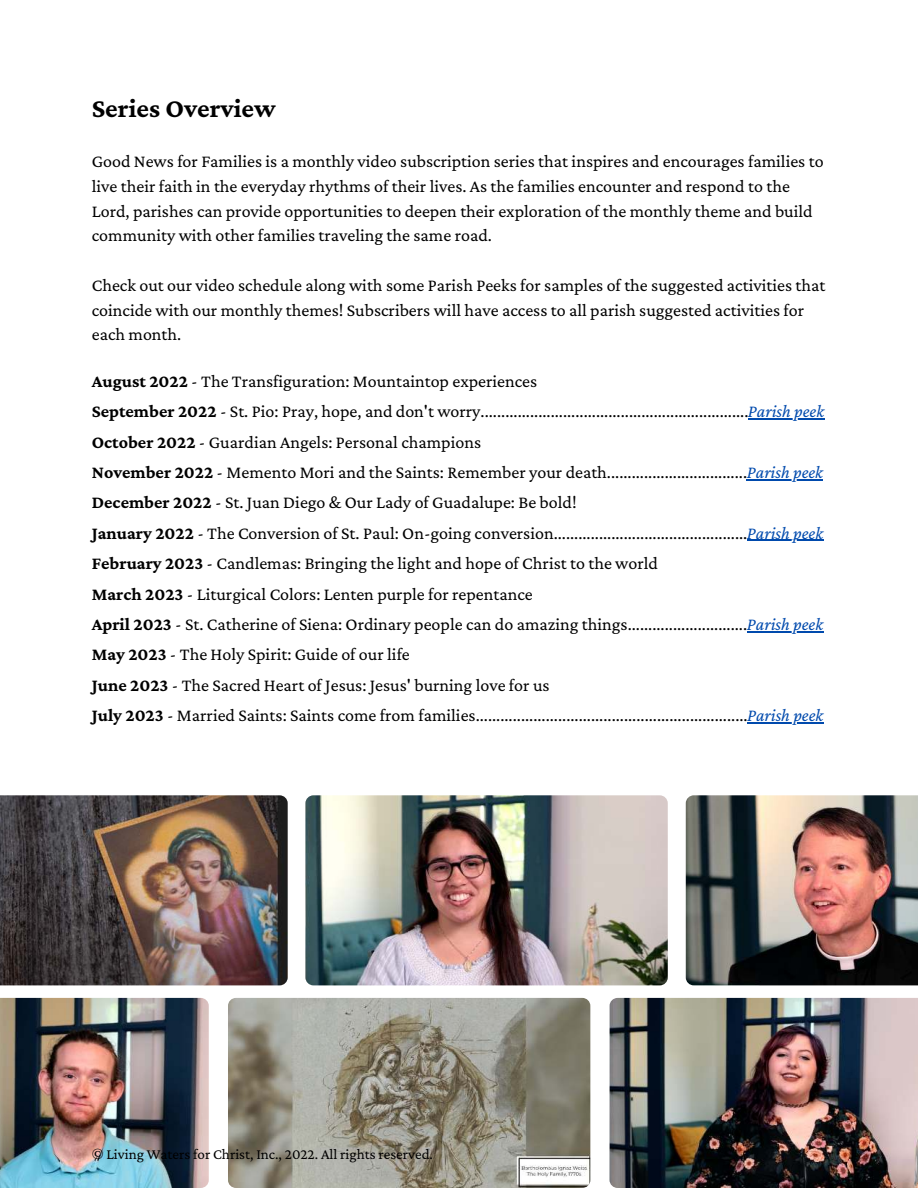
<style>
.page{position:relative;width:918px;height:1188px;background:#fff}
.page>*{position:absolute;margin:0;border:0;box-sizing:border-box;transform-origin:0 0}
.t1{font:700 27px "Crimson Pro";color:#000}
.t2{font:18px/30.3px "Crimson Pro";color:#000}
.t3{font:15px "Crimson Pro";color:#000}
.s1{font-weight:700}
.s2{font-style:italic;color:#004aad}
</style>
<div class="page">
<hr style="left:748px;top:418px;width:76px;height:2px;background:#004aad">
<hr style="left:747px;top:479px;width:76px;height:1px;background:#004aad">
<hr style="left:747px;top:540px;width:76px;height:1px;background:#004aad">
<hr style="left:747px;top:631px;width:76px;height:1px;background:#004aad">
<hr style="left:747px;top:722px;width:76px;height:1px;background:#004aad">
<img style="left:0;top:795px;width:288px;height:190px">
<img style="left:305px;top:795px;width:363px;height:190px;border-radius:8px">
<img style="left:686px;top:795px;width:232px;height:190px">
<img style="left:0;top:998px;width:209px;height:190px">
<img style="left:228px;top:998px;width:362px;height:190px;border-radius:8px">
<img style="left:610px;top:998px;width:308px;height:190px">
<h1 class="t1" style="left:92px;top:91px;width:185px">Series Overview</h1>
<p class="t2" style="left:92px;top:149px;width:733px;line-height:24.8px">Good News for Families is a monthly video subscription series that inspires and encourages families to live their faith in the everyday rhythms of their lives. As the families encounter and respond to the Lord, parishes can provide opportunities to deepen their exploration of the monthly theme and build community with other families traveling the same road.</p>
<p class="t2" style="left:92px;top:272px;width:735px;line-height:24.8px">Check out our video schedule along with some Parish Peeks for samples of the suggested activities that coincide with our monthly themes! Subscribers will have access to all parish suggested activities for each month.</p>
<p class="t2" style="left:92px;top:366px;width:734px"><span class="s1">August 2022</span> - The Transfiguration: Mountaintop experiences<br><span class="s1">September 2022</span> - St. Pio: Pray, hope, and don't worry.................................................................<span class="s2">Parish peek </span><span class="s1">October 2022</span> - Guardian Angels: Personal champions<br><span class="s1">November 2022</span> - Memento Mori and the Saints: Remember your death..................................<span class="s2">Parish peek </span><span class="s1">December 2022</span> - St. Juan Diego &amp; Our Lady of Guadalupe: Be bold!<br><span class="s1">January 2022</span> - The Conversion of St. Paul: On-going conversion...............................................<span class="s2">Parish peek </span><span class="s1">February 2023</span> - Candlemas: Bringing the light and hope of Christ to the world<br><span class="s1">March 2023</span> - Liturgical Colors: Lenten purple for repentance<br><span class="s1">April 2023</span> - St. Catherine of Siena: Ordinary people can do amazing things.............................<span class="s2">Parish peek </span><span class="s1">May 2023</span> - The Holy Spirit: Guide of our life<br><span class="s1">June 2023</span> - The Sacred Heart of Jesus: Jesus' burning love for us<br><span class="s1">July 2023</span> - Married Saints: Saints come from families..................................................................<span class="s2">Parish peek</span></p>
<p class="t3" style="left:92px;top:1144px;width:343px">© Living Waters for Christ, Inc., 2022. All rights reserved.</p>
</div>
